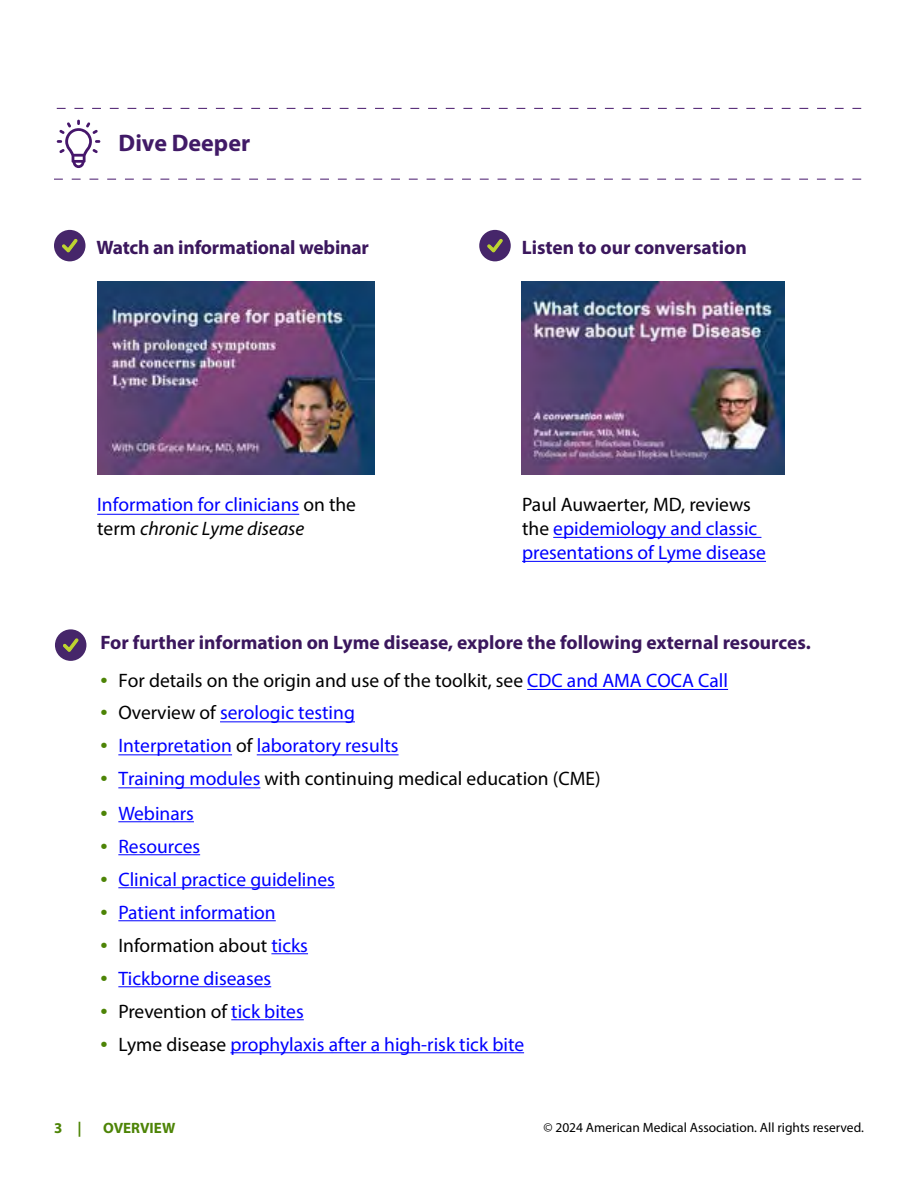
<style>
.page{position:relative;width:918px;height:1188px;background:#fff}
.page>*{position:absolute;margin:0;border:0;box-sizing:border-box;transform-origin:0 0}
.t1{font:700 24px "Myriad Pro";color:#411a67}
.t2{font:19.5px/24px "Myriad Pro";color:#00f}
.t3{font:19.5px "Myriad Pro";color:#000}
.t4{font:700 19.5px "Myriad Pro";color:#3b175d}
.t5{font:700 15px "Myriad Pro";color:#4d8406}
.t6{font:13.5px "Myriad Pro";color:#000}
.s1{color:#000}
.s2{font-style:italic;color:#000}
.s3{font-size:25.5px;color:#4d8406}
.s4{color:#00f}
</style>
<div class="page">
<div style="left:54px;top:230px;width:32px;height:31px;background:#46266a;border-radius:50%"></div>
<svg style="left:62px;top:239px;width:16px;height:14px"></svg>
<div style="left:479px;top:230px;width:32px;height:31px;background:#46266a;border-radius:50%"></div>
<svg style="left:487px;top:239px;width:16px;height:14px"></svg>
<img style="left:97px;top:282px;width:277px;height:192px">
<img style="left:521px;top:282px;width:263px;height:192px">
<svg style="left:57px;top:120px;width:43px;height:48px"></svg>
<hr style="left:118px;top:821px;width:76px;height:1px;background:#00f">
<hr style="left:118px;top:854px;width:82px;height:1px;background:#00f">
<hr style="left:118px;top:887px;width:217px;height:1px;background:#00f">
<hr style="left:118px;top:920px;width:158px;height:1px;background:#00f">
<hr style="left:271px;top:953px;width:37px;height:1px;background:#00f">
<hr style="left:118px;top:986px;width:153px;height:1px;background:#00f">
<hr style="left:231px;top:1019px;width:73px;height:1px;background:#00f">
<hr style="left:230px;top:1052px;width:294px;height:1px;background:#00f">
<hr style="left:118px;top:787px;width:142px;height:1px;background:#00f">
<hr style="left:257px;top:754px;width:142px;height:1px;background:#00f">
<hr style="left:118px;top:754px;width:114px;height:1px;background:#00f">
<hr style="left:220px;top:721px;width:135px;height:1px;background:#00f">
<hr style="left:527px;top:689px;width:201px;height:1px;background:#00f">
<svg style="left:54px;top:179px;width:807px;height:1px"></svg>
<hr style="left:97px;top:514px;width:202px;height:1px;background:#00f">
<hr style="left:553px;top:537px;width:208px;height:1px;background:#00f">
<hr style="left:522px;top:561px;width:244px;height:1px;background:#00f">
<svg style="left:57px;top:107px;width:805px;height:2px"></svg>
<div style="left:55px;top:629px;width:31px;height:32px;background:#46266a;border-radius:50%"></div>
<svg style="left:63px;top:639px;width:16px;height:13px"></svg>
<p class="t1" style="left:119px;top:127px;width:133px">Dive Deeper</p>
<p class="t4" style="left:97px;top:235px;width:274px">Watch an informational webinar</p>
<p class="t4" style="left:522px;top:235px;width:227px">Listen to our conversation</p>
<p class="t2" style="left:97px;top:493px;width:260px;line-height:23.4px">Information for clinicians <span class="s1">on the term</span> <span class="s2">chronic Lyme disease</span></p>
<p class="t2" style="left:522px;top:493px;width:245px"><span class="s1">Paul Auwaerter, MD, reviews the</span> epidemiology and classic presentations of Lyme disease</p>
<p class="t4" style="left:100px;top:630px;width:712px">For further information on Lyme disease, explore the following external resources.</p>
<p class="t3" style="left:100px;top:668px;width:629px"><span class="s3">•</span> For details on the origin and use of the toolkit, see <span class="s4">CDC and AMA COCA Call</span></p>
<p class="t2" style="left:100px;top:700px;width:256px"><span class="s3">•</span> <span class="s1">Overview of</span> serologic testing</p>
<p class="t2" style="left:100px;top:733px;width:300px"><span class="s3">•</span> Interpretation <span class="s1">of</span> laboratory results</p>
<p class="t3" style="left:100px;top:766px;width:502px"><span class="s3">•</span> <span class="s4">Training modules</span> with continuing medical education (CME)</p>
<p class="t2" style="left:100px;top:801px;width:95px"><span class="s3">•</span> Webinars</p>
<p class="t2" style="left:100px;top:834px;width:101px"><span class="s3">•</span> Resources</p>
<p class="t2" style="left:100px;top:867px;width:236px"><span class="s3">•</span> Clinical practice guidelines</p>
<p class="t2" style="left:100px;top:900px;width:177px"><span class="s3">•</span> Patient information</p>
<p class="t3" style="left:100px;top:933px;width:209px"><span class="s3">•</span> Information about <span class="s4">ticks</span></p>
<p class="t2" style="left:100px;top:966px;width:172px"><span class="s3">•</span> Tickborne diseases</p>
<p class="t3" style="left:100px;top:999px;width:205px"><span class="s3">•</span> Prevention of <span class="s4">tick bites</span></p>
<p class="t2" style="left:100px;top:1032px;width:425px"><span class="s3">•</span> <span class="s1">Lyme disease</span> prophylaxis after a high-risk tick bite</p>
<p class="t5" style="left:54px;top:1119px;width:29px">3 |</p>
<p class="t5" style="left:103px;top:1119px;width:74px">OVERVIEW</p>
<p class="t6" style="left:543px;top:1120px;width:322px">© 2024 American Medical Association. All rights reserved.</p>
</div>
